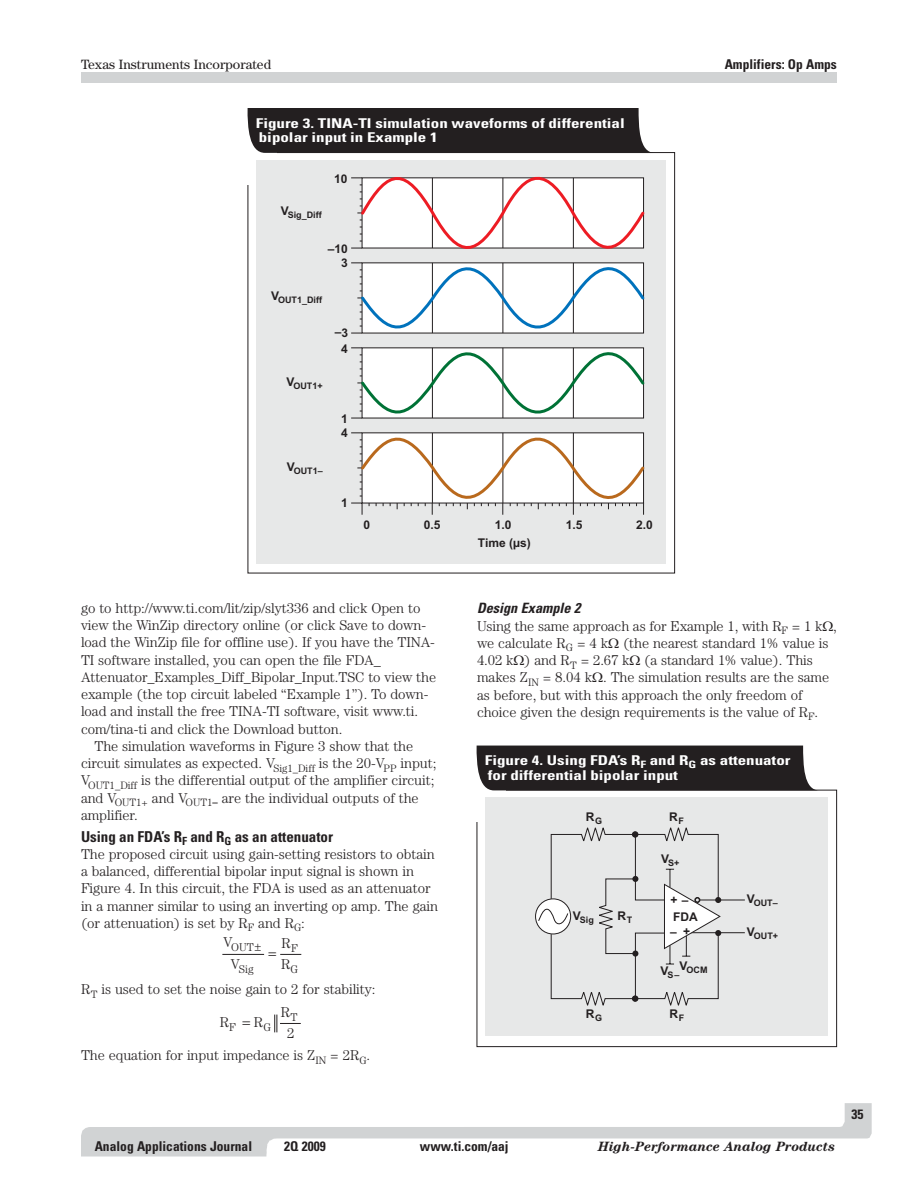
<style>
.page{position:relative;width:918px;height:1188px;background:#fff}
.page>*{position:absolute;margin:0;border:0;box-sizing:border-box;transform-origin:0 0}
.t1{font:700 condensed 15px "Univers";color:#231f20}
.t2{font:300 14.25px/17.2px "Century";letter-spacing:-.005em;color:#231f20}
.t3{font:italic 700 condensed 14.25px "Univers";color:#231f20}
.t4{font:700 condensed 13.5px/15px "Univers";color:#fff;scale:1.26 1}
.t5{font:700 condensed 13.5px "Univers";color:#231f20}
.t6{font:italic 700 13.5px "Century";color:#231f20}
.t7{font:13.5px "Century";color:#231f20}
.t8{font:700 12px "Arial";color:#231f20}
.t9{font:300 11.25px/21.1px "Century";color:#231f20;text-align:right}
.t10{font:700 9px "Arial";color:#231f20}
</style>
<div class="page">
<div style="left:81px;top:72px;width:756px;height:11px;background:#d1d3d4"></div>
<svg style="left:81px;top:1103px;width:791px;height:53px"></svg>
<div style="left:283px;top:1139px;width:554px;height:17px;background:#fff"></div>
<hr style="left:222px;top:954px;width:42px;height:1px;background:#231f20">
<svg style="left:274px;top:1015px;width:27px;height:17px"></svg>
<div style="left:257px;top:160px;width:409px;height:403px;background:#e7e8e8"></div>
<svg style="left:351px;top:176px;width:294px;height:339px"></svg>
<div style="left:247px;top:108px;width:408px;height:45px;background:#231f20"></div>
<div style="left:477px;top:790px;width:360px;height:257px;border:1px solid #231f20"></div>
<div style="left:474px;top:746px;width:32px;height:76px;background:#fff"></div>
<div style="left:486px;top:797px;width:342px;height:239px;background:#e7e8e8"></div>
<div style="left:535px;top:898px;width:36px;height:36px;border:1px solid #231f20;border-radius:50%"></div>
<div style="left:476px;top:746px;width:343px;height:44px;background:#231f20"></div>
<svg style="left:280px;top:953px;width:21px;height:2px"></svg>
<svg style="left:537px;top:827px;width:208px;height:179px"></svg>
<p class="t7" style="left:81px;top:56px;width:192px">Texas Instruments Incorporated</p>
<p class="t4" style="left:256px;top:115px;width:294px">Figure 3. TINA-TI simulation waveforms of differential bipolar input in Example 1</p>
<p class="t10" style="left:281px;top:211px;width:42px"><sup>V</sup>Sig_Diff</p>
<p class="t8" style="left:334px;top:174px;width:15px">10</p>
<p class="t8" style="left:328px;top:244px;width:22px">–10</p>
<p class="t10" style="left:271px;top:296px;width:52px"><sup>V</sup>OUT1_Diff</p>
<p class="t10" style="left:286px;top:382px;width:38px"><sup>V</sup>OUT1+</p>
<p class="t10" style="left:287px;top:467px;width:37px"><sup>V</sup>OUT1–</p>
<p class="t8" style="left:341px;top:258px;width:8px">3</p>
<p class="t8" style="left:335px;top:328px;width:15px">–3</p>
<p class="t8" style="left:341px;top:344px;width:8px">4</p>
<p class="t8" style="left:341px;top:414px;width:8px">1</p>
<p class="t8" style="left:341px;top:428px;width:8px">4</p>
<p class="t8" style="left:341px;top:498px;width:8px">1</p>
<p class="t8" style="left:363px;top:520px;width:8px">0</p>
<p class="t8" style="left:424px;top:520px;width:18px">0.5</p>
<p class="t8" style="left:495px;top:520px;width:18px">1.0</p>
<p class="t8" style="left:566px;top:520px;width:18px">1.5</p>
<p class="t8" style="left:636px;top:520px;width:18px">2.0</p>
<p class="t8" style="left:478px;top:538px;width:54px">Time (µs)</p>
<p class="t5" style="left:725px;top:56px;width:114px">Amplifiers: Op Amps</p>
<p class="t2" style="left:81px;top:599px;width:341px">go to http://www.ti.com/lit/zip/slyt336 and click Open to</p>
<p class="t2" style="left:81px;top:616px;width:347px">view the WinZip directory online (or click Save to down-</p>
<p class="t2" style="left:81px;top:634px;width:356px">load the WinZip file for offline use). If you have the TINA-</p>
<p class="t2" style="left:81px;top:651px;width:301px">TI software installed, you can open the file FDA_</p>
<p class="t2" style="left:81px;top:668px;width:357px">Attenuator_Examples_Diff_Bipolar_Input.TSC to view the</p>
<p class="t2" style="left:81px;top:685px;width:349px">example (the top circuit labeled “Example 1”). To down-</p>
<p class="t2" style="left:81px;top:703px;width:339px">load and install the free TINA-TI software, visit www.ti.</p>
<p class="t2" style="left:81px;top:720px;width:263px">com/tina-ti and click the Download button.</p>
<p class="t2" style="left:94px;top:737px;width:320px">The simulation waveforms in Figure 3 show that the</p>
<p class="t2" style="left:81px;top:754px;width:357px">circuit simulates as expected. V<sub>Sig1_Diff</sub> is the 20-V<sub>PP</sub> input;</p>
<p class="t2" style="left:81px;top:772px;width:355px">V<sub>OUT1_Diff</sub> is the differential output of the amplifier circuit;</p>
<p class="t2" style="left:81px;top:789px;width:339px">and V<sub>OUT1+</sub> and V<sub>OUT1</sub><sub>–</sub> are the individual outputs of the</p>
<p class="t2" style="left:81px;top:806px;width:58px">amplifier.</p>
<p class="t1" style="left:81px;top:827px;width:254px">Using an FDA’s R<sub>F</sub> and R<sub>G</sub> as an attenuator</p>
<p class="t2" style="left:81px;top:845px;width:359px">The proposed circuit using gain-setting resistors to obtain a balanced, differential bipolar input signal is shown in Figure 4. In this circuit, the FDA is used as an attenuator in a manner similar to using an inverting op amp. The gain (or attenuation) is set by R<sub>F</sub> and R<sub>G</sub>:</p>
<p class="t2" style="left:224px;top:932px;width:18px;line-height:21.1px;text-align:center">V<br>V</p>
<p class="t2" style="left:281px;top:932px;width:11px;line-height:21px">R<br>R</p>
<p class="t9" style="left:231px;top:937px;width:24px">OUT<br>Sig</p>
<p class="t9" style="left:291px;top:937px;width:9px;text-align:left">F<br>G</p>
<p class="t2" style="left:81px;top:980px;width:296px">R<sub>T</sub> is used to set the noise gain to 2 for stability:</p>
<p class="t2" style="left:220px;top:1013px;width:11px">R</p>
<p class="t2" style="left:254px;top:1013px;width:11px">R</p>
<p class="t2" style="left:281px;top:1003px;width:11px">R</p>
<p class="t9" style="left:291px;top:1006px;width:9px">T</p>
<p class="t2" style="left:81px;top:1021px;width:291px;line-height:22.4px;text-indent:206px">2<br>The equation for input impedance is Z<sub>IN</sub> = 2R<sub>G</sub>.</p>
<p class="t9" style="left:229px;top:1017px;width:8px">F</p>
<p class="t9" style="left:263px;top:1017px;width:9px">G</p>
<p class="t3" style="left:477px;top:599px;width:105px">Design Example 2</p>
<p class="t2" style="left:477px;top:617px;width:361px">Using the same approach as for Example 1, with R<sub>F</sub> = 1 k , we calculate R<sub>G</sub> = 4 k (the nearest standard 1% value is 4.02 k ) and R<sub>T</sub> = 2.67 k (a standard 1% value). This makes Z<sub>IN</sub> = 8.04 k . The simulation results are the same as before, but with this approach the only freedom of choice given the design requirements is the value of R<sub>F</sub>.</p>
<p class="t4" style="left:485px;top:753px;width:244px">Figure 4. Using FDA’s R<sub>F</sub> and R<sub>G</sub> as attenuator for differential bipolar input</p>
<p class="t8" style="left:586px;top:813px;width:18px">R<sub>G</sub></p>
<p class="t8" style="left:669px;top:813px;width:16px">R<sub>F</sub></p>
<p class="t10" style="left:661px;top:859px;width:20px"><sup>V</sup>S+</p>
<p class="t10" style="left:573px;top:916px;width:22px"><sup>V</sup>Sig</p>
<p class="t8" style="left:617px;top:911px;width:16px">R<sub>T</sub></p>
<p class="t8" style="left:670px;top:895px;width:9px">+</p>
<p class="t8" style="left:670px;top:927px;width:8px">–</p>
<p class="t10" style="left:747px;top:899px;width:32px"><sup>V</sup>OUT–</p>
<p class="t10" style="left:747px;top:932px;width:33px"><sup>V</sup>OUT+</p>
<p class="t10" style="left:680px;top:966px;width:29px"><sup>V</sup>OCM</p>
<p class="t10" style="left:661px;top:972px;width:21px"><sup>V</sup>S–</p>
<p class="t8" style="left:586px;top:1009px;width:18px">R<sub>G</sub></p>
<p class="t8" style="left:669px;top:1009px;width:16px">R<sub>F</sub></p>
<p class="t5" style="left:95px;top:1138px;width:159px">Analog Applications Journal</p>
<p class="t5" style="left:284px;top:1138px;width:43px">2Q 2009</p>
<p class="t5" style="left:420px;top:1138px;width:90px">www.ti.com/aaj</p>
<p class="t6" style="left:598px;top:1139px;width:239px">High-Performance Analog Products</p>
<p class="t5" style="left:852px;top:1106px;width:13px">35</p>
</div>
